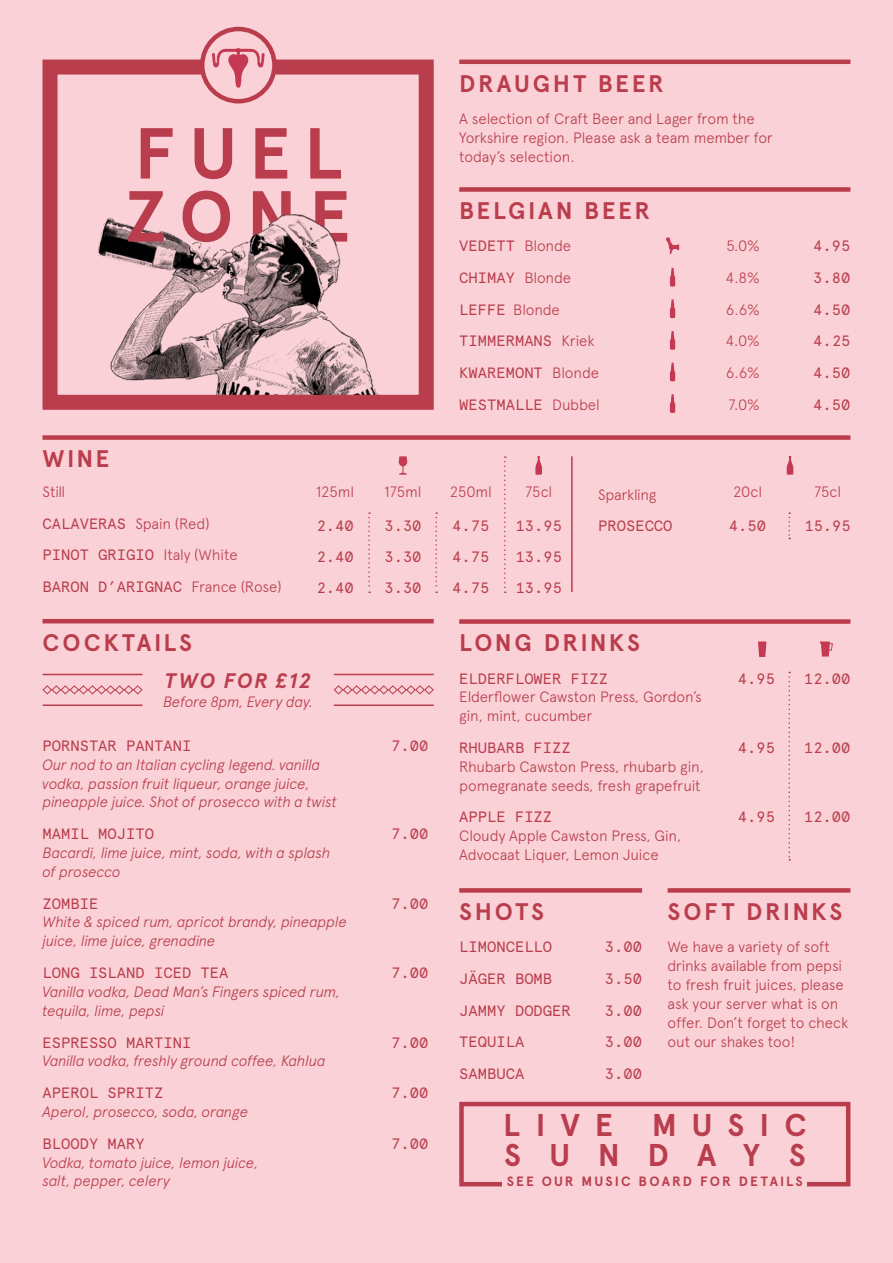
<style>
.page{position:relative;width:893px;height:1263px;background:#f9d1d6}
.page>*{position:absolute;margin:0;border:0;box-sizing:border-box;transform-origin:0 0}
.t1{font:700 72px/63px "Apercu";letter-spacing:.18em;color:#b93d4d}
.t2{font:700 31.5px/30px "Apercu";letter-spacing:.505em;color:#b93d4d}
.t3{font:700 24px "Apercu";letter-spacing:.105em;color:#b93d4d}
.t4{font:italic 700 21px "Apercu";letter-spacing:.085em;color:#b93d4d}
.t5{font:300 15px/18.9px "Apercu";letter-spacing:-.01em;color:#b93d4d}
.t6{font:15px/31.7px "Apercu Mono";color:#b93d4d}
.t7{font:italic 300 15px/18.9px "Apercu";letter-spacing:-.02em;color:#b93d4d}
.t8{font:700 13.5px "Apercu";letter-spacing:.16em;color:#b93d4d}
.s1{font-family:"Apercu";font-weight:300}
.s2{font-family:"Apercu Mono";font-weight:400}
</style>
<div class="page">
<div style="left:459px;top:1102px;width:391px;height:84px;border:4px solid #b93d4d"></div>
<div style="left:502px;top:1173px;width:305px;height:20px;background:#f9d1d6"></div>
<img style="left:98px;top:217px;width:280px;height:177px">
<svg style="left:788px;top:672px;width:2px;height:188px"></svg>
<div style="left:43px;top:60px;width:391px;height:350px;border:15px solid #b93d4d"></div>
<svg style="left:202px;top:29px;width:72px;height:72px"></svg>
<div style="left:200px;top:27px;width:77px;height:77px;border:4px solid #b93d4d;border-radius:50%"></div>
<svg style="left:210px;top:48px;width:56px;height:41px"></svg>
<div style="left:459px;top:187px;width:391px;height:5px;background:#b93d4d"></div>
<hr style="left:459px;top:60px;width:391px;height:4px;background:#b93d4d">
<div style="left:43px;top:435px;width:807px;height:5px;background:#b93d4d"></div>
<div style="left:459px;top:619px;width:391px;height:5px;background:#b93d4d"></div>
<div style="left:459px;top:888px;width:183px;height:5px;background:#b93d4d"></div>
<div style="left:668px;top:888px;width:182px;height:5px;background:#b93d4d"></div>
<hr style="left:43px;top:619px;width:391px;height:4px;background:#b93d4d">
<svg style="left:399px;top:456px;width:8px;height:18px"></svg>
<svg style="left:787px;top:456px;width:6px;height:19px"></svg>
<svg style="left:670px;top:268px;width:5px;height:19px"></svg>
<svg style="left:666px;top:237px;width:13px;height:17px"></svg>
<svg style="left:670px;top:299px;width:5px;height:19px"></svg>
<svg style="left:670px;top:331px;width:5px;height:19px"></svg>
<svg style="left:670px;top:363px;width:5px;height:18px"></svg>
<svg style="left:670px;top:394px;width:5px;height:19px"></svg>
<svg style="left:535px;top:456px;width:7px;height:19px"></svg>
<svg style="left:368px;top:512px;width:2px;height:81px"></svg>
<svg style="left:435px;top:512px;width:2px;height:81px"></svg>
<svg style="left:504px;top:456px;width:2px;height:137px"></svg>
<svg style="left:788px;top:512px;width:2px;height:27px"></svg>
<hr style="left:571px;top:456px;width:2px;height:136px;background:#b93d4d">
<svg style="left:758px;top:641px;width:8px;height:16px"></svg>
<svg style="left:820px;top:641px;width:13px;height:15px"></svg>
<img style="left:247px;top:214px;width:92px;height:32px">
<svg style="left:42px;top:685px;width:101px;height:10px"></svg>
<hr style="left:43px;top:704px;width:99px;height:2px;background:#b93d4d">
<hr style="left:43px;top:674px;width:99px;height:1px;background:#b93d4d">
<svg style="left:333px;top:685px;width:101px;height:10px"></svg>
<hr style="left:334px;top:704px;width:100px;height:2px;background:#b93d4d">
<hr style="left:334px;top:674px;width:100px;height:1px;background:#b93d4d">
<h1 class="t1" style="left:126px;top:122px;width:226px">FUEL<br>ZONE</h1>
<h3 class="t3" style="left:43px;top:444px;width:68px">WINE</h3>
<h3 class="t3" style="left:459px;top:69px;width:206px">DRAUGHT BEER</h3>
<p class="t5" style="left:459px;top:109px;width:315px">A selection of Craft Beer and Lager from the<br>Yorkshire region. Please ask a team member for today’s selection.</p>
<h3 class="t3" style="left:459px;top:196px;width:192px">BELGIAN BEER</h3>
<p class="t6" style="left:459px;top:230px;width:113px">VEDETT <span class="s1">Blonde<br></span>CHIMAY <span class="s1">Blonde</span></p>
<p class="t5" style="left:459px;top:300px;width:102px"><span class="s2">LEFFE</span> Blonde</p>
<p class="t6" style="left:459px;top:325px;width:142px">TIMMERMANS <span class="s1">Kriek<br></span>KWAREMONT <span class="s1">Blonde<br></span>WESTMALLE <span class="s1">Dubbel</span></p>
<p class="t5" style="left:725px;top:230px;width:36px;line-height:31.7px;text-align:justify">5.0% 4.8% 6.6% 4.0% 6.6% 7.0%</p>
<p class="t6" style="left:813px;top:230px;width:39px;text-align:justify">4.95<br>3.80<br>4.50<br>4.25<br>4.50<br>4.50</p>
<p class="t5" style="left:43px;top:476px;width:169px;line-height:31.7px">Still<br><span class="s2">CALAVERAS</span> Spain (Red)</p>
<p class="t6" style="left:43px;top:539px;width:241px">PINOT GRIGIO <span class="s1">Italy (White<br></span>BARON D’ARIGNAC <span class="s1">France (Rose)</span></p>
<h3 class="t3" style="left:43px;top:628px;width:151px">COCKTAILS</h3>
<p class="t5" style="left:316px;top:482px;width:39px">125ml</p>
<p class="t5" style="left:385px;top:482px;width:38px">175ml</p>
<p class="t5" style="left:450px;top:482px;width:43px">250ml</p>
<p class="t5" style="left:525px;top:482px;width:29px">75cl</p>
<p class="t5" style="left:733px;top:482px;width:30px">20cl</p>
<p class="t5" style="left:814px;top:482px;width:29px">75cl</p>
<p class="t5" style="left:598px;top:485px;width:60px">Sparkling</p>
<p class="t6" style="left:598px;top:510px;width:76px">PROSECCO</p>
<p class="t6" style="left:317px;top:510px;width:39px">2.40</p>
<p class="t6" style="left:384px;top:510px;width:39px">3.30</p>
<p class="t6" style="left:452px;top:510px;width:39px">4.75</p>
<p class="t6" style="left:729px;top:510px;width:39px">4.50</p>
<p class="t6" style="left:515px;top:541px;width:48px;line-height:30.8px">13.95<br>13.95</p>
<p class="t6" style="left:515px;top:510px;width:48px">13.95</p>
<p class="t6" style="left:804px;top:510px;width:48px">15.95</p>
<p class="t6" style="left:317px;top:541px;width:39px;line-height:30.8px">2.40<br>2.40</p>
<p class="t6" style="left:384px;top:541px;width:39px;line-height:30.8px">3.30<br>3.30</p>
<p class="t6" style="left:452px;top:541px;width:39px;line-height:30.8px">4.75<br>4.75</p>
<h3 class="t3" style="left:459px;top:628px;width:182px">LONG DRINKS</h3>
<h3 class="t4" style="left:165px;top:668px;width:148px">TWO FOR £12</h3>
<p class="t7" style="left:163px;top:692px;width:151px">Before 8pm, Every day.</p>
<p class="t6" style="left:43px;top:729px;width:150px">PORNSTAR PANTANI</p>
<p class="t7" style="left:43px;top:755px;width:296px">Our nod to an Italian cycling legend. vanilla vodka, passion fruit liqueur, orange juice, pineapple juice. Shot of prosecco with a twist</p>
<p class="t6" style="left:43px;top:818px;width:113px">MAMIL MOJITO</p>
<p class="t7" style="left:43px;top:843px;width:289px">Bacardi, lime juice, mint, soda, with a splash of prosecco</p>
<p class="t6" style="left:43px;top:887px;width:57px">ZOMBIE</p>
<p class="t7" style="left:43px;top:913px;width:306px">White &amp; spiced rum, apricot brandy, pineapple juice, lime juice, grenadine</p>
<p class="t6" style="left:43px;top:957px;width:188px">LONG ISLAND ICED TEA</p>
<p class="t7" style="left:43px;top:982px;width:299px">Vanilla vodka, Dead Man’s Fingers spiced rum, tequila, lime, pepsi</p>
<p class="t6" style="left:43px;top:1026px;width:150px">ESPRESSO MARTINI</p>
<p class="t7" style="left:43px;top:1051px;width:285px">Vanilla vodka, freshly ground coffee, Kahlua</p>
<p class="t6" style="left:43px;top:1077px;width:122px">APEROL SPRITZ</p>
<p class="t7" style="left:43px;top:1102px;width:207px">Aperol, prosecco, soda, orange</p>
<p class="t6" style="left:43px;top:1127px;width:104px">BLOODY MARY</p>
<p class="t7" style="left:43px;top:1153px;width:218px">Vodka, tomato juice, lemon juice, salt, pepper, celery</p>
<p class="t6" style="left:391px;top:729px;width:39px">7.00</p>
<p class="t6" style="left:391px;top:818px;width:39px">7.00</p>
<p class="t6" style="left:391px;top:887px;width:39px">7.00</p>
<p class="t6" style="left:391px;top:957px;width:39px">7.00</p>
<p class="t6" style="left:391px;top:1026px;width:39px">7.00</p>
<p class="t6" style="left:391px;top:1077px;width:39px">7.00</p>
<p class="t6" style="left:391px;top:1127px;width:39px">7.00</p>
<p class="t6" style="left:459px;top:662px;width:150px">ELDERFLOWER FIZZ</p>
<p class="t5" style="left:459px;top:687px;width:244px">Elderflower Cawston Press, Gordon’s gin, mint, cucumber</p>
<p class="t6" style="left:459px;top:732px;width:113px">RHUBARB FIZZ</p>
<p class="t5" style="left:459px;top:757px;width:246px">Rhubarb Cawston Press, rhubarb gin, pomegranate seeds, fresh grapefruit</p>
<p class="t6" style="left:459px;top:801px;width:94px">APPLE FIZZ</p>
<p class="t5" style="left:459px;top:826px;width:224px">Cloudy Apple Cawston Press, Gin,<br>Advocaat Liquer, Lemon Juice</p>
<p class="t6" style="left:738px;top:662px;width:39px">4.95</p>
<p class="t6" style="left:804px;top:662px;width:48px">12.00</p>
<p class="t6" style="left:738px;top:732px;width:39px">4.95</p>
<p class="t6" style="left:804px;top:732px;width:48px">12.00</p>
<p class="t6" style="left:738px;top:801px;width:39px">4.95</p>
<p class="t6" style="left:804px;top:801px;width:48px">12.00</p>
<h3 class="t3" style="left:459px;top:897px;width:86px">SHOTS</h3>
<h3 class="t3" style="left:668px;top:897px;width:176px">SOFT DRINKS</h3>
<p class="t6" style="left:459px;top:931px;width:113px">LIMONCELLO<br>JÄGER BOMB<br>JAMMY DODGER<br>TEQUILA<br>SAMBUCA</p>
<p class="t5" style="left:668px;top:937px;width:182px">We have a variety of soft drinks available from pepsi to fresh fruit juices, please ask your server what is on offer. Don’t forget to check out our shakes too!</p>
<p class="t6" style="left:605px;top:931px;width:39px;text-align:justify">3.00<br>3.50<br>3.00<br>3.00<br>3.00</p>
<h2 class="t2" style="left:503px;top:1110px;width:305px">LIVE MUSIC<br>SUNDAYS</h2>
<p class="t8" style="left:507px;top:1173px;width:298px">SEE OUR MUSIC BOARD FOR DETAILS</p>
</div>
